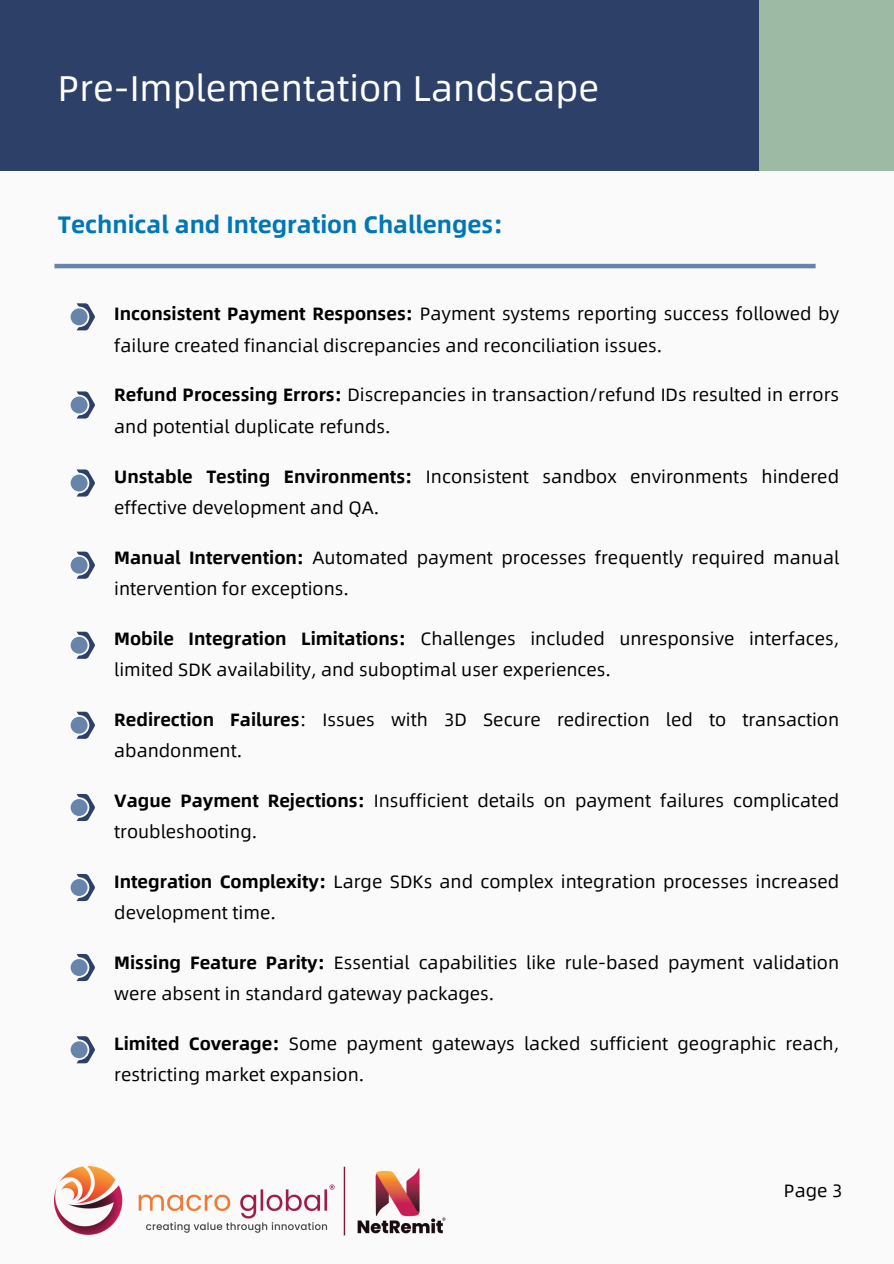
<style>
.page{position:relative;width:894px;height:1264px;background:#fff}
.page>*{position:absolute;margin:0;border:0;box-sizing:border-box;transform-origin:0 0}
.t1{font:36px "Alibaba Sans";color:#fff}
.t2{font:700 24px "Alibaba Sans";color:#0077b5}
.t3{font:18px/31.5px "Alibaba Sans";color:#000}
.s1{font-weight:700}
</style>
<div class="page">
<div style="left:0;top:0;width:893px;height:1263px;background:#fafafa"></div>
<div style="left:0;top:0;width:893px;height:170px;background:#2d4068"></div>
<hr style="left:54px;top:264px;width:761px;height:4px;background:#6784ab">
<svg style="left:77px;top:303px;width:18px;height:27px"></svg>
<div style="left:71px;top:308px;width:16px;height:17px;background:#6784ab;border-radius:50%"></div>
<svg style="left:77px;top:391px;width:18px;height:27px"></svg>
<div style="left:71px;top:396px;width:16px;height:17px;background:#6784ab;border-radius:50%"></div>
<svg style="left:77px;top:469px;width:18px;height:27px"></svg>
<div style="left:71px;top:474px;width:16px;height:17px;background:#6784ab;border-radius:50%"></div>
<svg style="left:77px;top:551px;width:18px;height:27px"></svg>
<div style="left:71px;top:556px;width:16px;height:17px;background:#6784ab;border-radius:50%"></div>
<svg style="left:77px;top:631px;width:18px;height:27px"></svg>
<div style="left:71px;top:637px;width:16px;height:16px;background:#6784ab;border-radius:50%"></div>
<svg style="left:77px;top:711px;width:18px;height:27px"></svg>
<div style="left:71px;top:716px;width:16px;height:17px;background:#6784ab;border-radius:50%"></div>
<svg style="left:77px;top:794px;width:18px;height:27px"></svg>
<div style="left:71px;top:799px;width:16px;height:17px;background:#6784ab;border-radius:50%"></div>
<svg style="left:77px;top:874px;width:18px;height:27px"></svg>
<div style="left:71px;top:879px;width:16px;height:17px;background:#6784ab;border-radius:50%"></div>
<svg style="left:77px;top:954px;width:18px;height:27px"></svg>
<div style="left:71px;top:959px;width:16px;height:17px;background:#6784ab;border-radius:50%"></div>
<svg style="left:77px;top:1036px;width:18px;height:27px"></svg>
<div style="left:71px;top:1041px;width:16px;height:17px;background:#6784ab;border-radius:50%"></div>
<div style="left:759px;top:0;width:134px;height:170px;background:#9dbba4"></div>
<img style="left:54px;top:1166px;width:392px;height:69px">
<p class="t1" style="left:58px;top:58px;width:542px">Pre-Implementation Landscape</p>
<p class="t2" style="left:58px;top:205px;width:446px">Technical and Integration Challenges:</p>
<h2 class="t3" style="left:114px;top:297px;width:726px"><span class="s1">Inconsistent Payment Responses:</span> Payment systems reporting success followed by failure created financial discrepancies and reconciliation issues.</h2>
<p class="t3" style="left:114px;top:378px;width:726px"><span class="s1">Refund Processing Errors:</span> Discrepancies in transaction/refund IDs resulted in errors and potential duplicate refunds.</p>
<p class="t3" style="left:114px;top:459px;width:726px"><span class="s1">Unstable Testing Environments:</span> Inconsistent sandbox environments hindered effective development and QA.</p>
<p class="t3" style="left:114px;top:540px;width:726px"><span class="s1">Manual Intervention:</span> Automated payment processes frequently required manual intervention for exceptions.</p>
<p class="t3" style="left:114px;top:621px;width:726px"><span class="s1">Mobile Integration Limitations:</span> Challenges included unresponsive interfaces, limited SDK availability, and suboptimal user experiences.</p>
<p class="t3" style="left:114px;top:702px;width:726px"><span class="s1">Redirection Failures</span>: Issues with 3D Secure redirection led to transaction abandonment.</p>
<p class="t3" style="left:114px;top:783px;width:726px"><span class="s1">Vague Payment Rejections:</span> Insufficient details on payment failures complicated troubleshooting.</p>
<p class="t3" style="left:114px;top:864px;width:726px"><span class="s1">Integration Complexity:</span> Large SDKs and complex integration processes increased development time.</p>
<p class="t3" style="left:114px;top:945px;width:726px"><span class="s1">Missing Feature Parity:</span> Essential capabilities like rule-based payment validation were absent in standard gateway packages.</p>
<p class="t3" style="left:114px;top:1026px;width:726px"><span class="s1">Limited Coverage:</span> Some payment gateways lacked sufficient geographic reach, restricting market expansion.</p>
<h1 class="t3" style="left:783px;top:1174px;width:60px">Page 3</h1>
</div>
